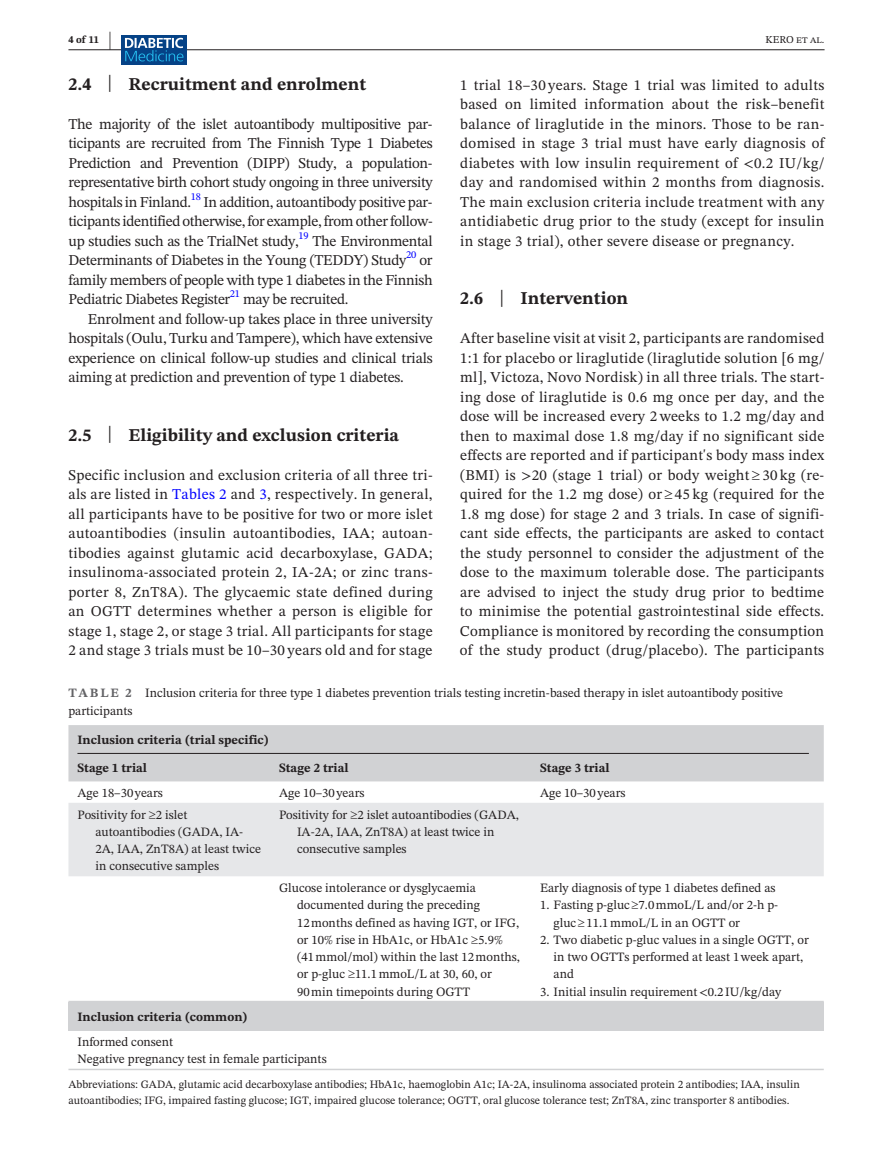
<style>
.page{position:relative;width:893px;height:1174px;background:#fff}
.page>*{position:absolute;margin:0;border:0;box-sizing:border-box;transform-origin:0 0}
.t1{font:700 18px "STIX Two Text";color:#231f20}
.t2{font:15px/19.5px "STIX Two Text";letter-spacing:-.01em;color:#231f20;text-align:justify}
.t3{font:12.75px/17.2px "STIX Two Text";color:#231f20}
.t4{font:700 12.75px "STIX Two Text";color:#231f20}
.t5{font:11.25px/15.8px "STIX Two Text";color:#231f20}
.t6{font:10.5px "STIX Two Text";color:#231f20}
.t7{font:10.5px "STIX Two Text";letter-spacing:-.02em;color:#00f}
.t8{font:700 10.5px "STIX Two Text";color:#231f20}
.s1{font-size:21px}
.s2{font-weight:400;font-size:23.7px}
.s3{font-family:"STIX"}
.s4{font-weight:700;color:#636366}
.s5{color:#00f}
</style>
<div class="page">
<hr style="left:68px;top:49px;width:756px;height:1px;background:#231f20">
<div style="left:121px;top:35px;width:65px;height:30px;background:#054286"></div>
<svg style="left:125px;top:38px;width:58px;height:23px"></svg>
<div style="left:68px;top:725px;width:756px;height:56px;background:#d1d2d4"></div>
<div style="left:68px;top:803px;width:756px;height:73px;background:#e6e7e9"></div>
<hr style="left:68px;top:1000px;width:202px;height:2px;background:#d1d2d4">
<hr style="left:270px;top:1000px;width:261px;height:2px;background:#d1d2d4">
<hr style="left:531px;top:1000px;width:293px;height:2px;background:#d1d2d4">
<hr style="left:77px;top:753px;width:732px;height:1px;background:#231f20">
<div style="left:68px;top:1002px;width:756px;height:28px;background:#d1d2d4"></div>
<hr style="left:68px;top:1068px;width:171px;height:2px;background:#d1d2d4">
<hr style="left:239px;top:1068px;width:333px;height:2px;background:#d1d2d4">
<hr style="left:572px;top:1068px;width:252px;height:2px;background:#d1d2d4">
<p class="t8" style="left:68px;top:32px;width:44px">4 of 11 <span class="s1">|</span></p>
<p class="t6" style="left:765px;top:32px;width:61px">KERO et al.</p>
<p class="t1" style="left:68px;top:71px;width:299px">2.4 <span class="s2">|</span> Recruitment and enrolment</p>
<p class="t2" style="left:68px;top:114px;width:366px">The majority of the islet autoantibody multipositive par&shy;ticipants are recruited from The Finnish Type 1 Diabetes Prediction and Prevention (DIPP) Study, a population&shy;representative birth cohort study ongoing in three university hospitals in Finland.</p>
<p class="t2" style="left:460px;top:75px;width:366px">1 trial 18–30 years. Stage 1 trial was limited to adults based on limited information about the risk–benefit balance of liraglutide in the minors. Those to be ran&shy;domised in stage 3 trial must have early diagnosis of diabetes with low insulin requirement of <span class="s3">&lt;</span>0.2 IU/kg/ day and randomised within 2 months from diagnosis.<br>The main exclusion criteria include treatment with any antidiabetic drug prior to the study (except for insulin in stage 3 trial), other severe disease or pregnancy.</p>
<p class="t7" style="left:191px;top:189px;width:12px">18</p>
<p class="t2" style="left:68px;top:192px;width:366px;text-indent:135px">In addition, autoantibody positive par&shy;ticipantsidentifiedotherwise,for example,fromotherfollow&shy;up studies such as the TrialNet study,</p>
<p class="t7" style="left:299px;top:228px;width:12px">19</p>
<p class="t2" style="left:68px;top:231px;width:366px;text-indent:244px">The Environmental<br>Determinants of Diabetes in the Young (TEDDY) Study</p>
<p class="t7" style="left:406px;top:247px;width:12px">20</p>
<p class="t2" style="left:68px;top:250px;width:366px;text-indent:351px">or family members of people with type 1 diabetes in the Finnish Pediatric Diabetes Register</p>
<p class="t1" style="left:460px;top:285px;width:169px">2.6 <span class="s2">|</span> Intervention</p>
<p class="t2" style="left:460px;top:328px;width:366px">After baseline visit at visit 2, participants are randomised 1:1 for placebo or liraglutide (liraglutide solution [6 mg/ ml], Victoza, Novo Nordisk) in all three trials. The start&shy;ing dose of liraglutide is 0.6 mg once per day, and the dose will be increased every 2 weeks to 1.2 mg/day and then to maximal dose 1.8 mg/day if no significant side effects are reported and if participant's body mass index (BMI) is <span class="s3">&gt;</span>20 (stage 1 trial) or body weight ≥ 30 kg (re&shy;quired for the 1.2 mg dose) or ≥ 45 kg (required for the 1.8 mg dose) for stage 2 and 3 trials. In case of signifi&shy;cant side effects, the participants are asked to contact the study personnel to consider the adjustment of the dose to the maximum tolerable dose. The participants are advised to inject the study drug prior to bedtime to minimise the potential gastrointestinal side effects.<br>Compliance is monitored by recording the consumption of the study product (drug/placebo). The participants</p>
<p class="t3" style="left:68px;top:684px;width:716px;line-height:18px"><span class="s4">TABLE 2</span> Inclusion criteria for three type 1 diabetes prevention trials testing incretin-based therapy in islet autoantibody positive participants</p>
<p class="t4" style="left:77px;top:730px;width:193px">Inclusion criteria (trial specific)</p>
<p class="t4" style="left:77px;top:759px;width:71px">Stage 1 trial</p>
<p class="t4" style="left:279px;top:759px;width:71px">Stage 2 trial</p>
<p class="t4" style="left:540px;top:759px;width:71px">Stage 3 trial</p>
<p class="t3" style="left:77px;top:784px;width:87px">Age 18–30 years</p>
<p class="t3" style="left:279px;top:784px;width:87px">Age 10–30 years</p>
<p class="t3" style="left:540px;top:784px;width:87px">Age 10–30 years</p>
<p class="t3" style="left:95px;top:805px;width:167px;text-indent:-18px">Positivity for ≥2 islet autoantibodies (GADA, IA-<br>2A, IAA, ZnT8A) at least twice in consecutive samples</p>
<p class="t3" style="left:297px;top:805px;width:223px;text-indent:-18px">Positivity for ≥2 islet autoantibodies (GADA,<br>IA-2A, IAA, ZnT8A) at least twice in consecutive samples</p>
<p class="t3" style="left:297px;top:879px;width:224px;text-indent:-18px">Glucose intolerance or dysglycaemia documented during the preceding 12months defined as having IGT, or IFG, or 10% rise in HbA1c, or HbA1c ≥5.9% (41mmol/mol) within the last 12months, or p-gluc ≥11.1mmoL/L at 30, 60, or 90min timepoints during OGTT</p>
<p class="t3" style="left:540px;top:879px;width:237px">Early diagnosis of type 1 diabetes defined as</p>
<p class="t7" style="left:230px;top:286px;width:12px">21</p>
<p class="t2" style="left:243px;top:289px;width:107px">may be recruited.</p>
<p class="t2" style="left:88px;top:309px;width:346px">Enrolment and follow-up takes place in three university</p>
<p class="t2" style="left:68px;top:328px;width:366px">hospitals (Oulu, Turku and Tampere), which have extensive</p>
<p class="t2" style="left:68px;top:348px;width:366px">experience on clinical follow-up studies and clinical trials</p>
<p class="t2" style="left:68px;top:367px;width:337px">aiming at prediction and prevention of type 1 diabetes.</p>
<p class="t1" style="left:68px;top:422px;width:332px">2.5 <span class="s2">|</span> Eligibility and exclusion criteria</p>
<p class="t2" style="left:68px;top:465px;width:366px">Specific inclusion and exclusion criteria of all three tri&shy;als are listed in <span class="s5">Tables 2</span> and <span class="s5">3</span>, respectively. In general, all participants have to be positive for two or more islet autoantibodies (insulin autoantibodies, IAA; autoan&shy;tibodies against glutamic acid decarboxylase, GADA; insulinoma-associated protein 2, IA-2A; or zinc trans&shy;porter 8, ZnT8A). The glycaemic state defined during an OGTT determines whether a person is eligible for stage 1, stage 2, or stage 3 trial. All participants for stage 2 and stage 3 trials must be 10–30 years old and for stage</p>
<p class="t3" style="left:554px;top:896px;width:226px;text-indent:-14px">1. Fasting p-gluc≥7.0mmoL/L and/or 2-h p&shy;gluc≥11.1mmoL/L in an OGTT or</p>
<p class="t3" style="left:554px;top:931px;width:257px;text-indent:-14px">2. Two diabetic p-gluc values in a single OGTT, or in two OGTTs performed at least 1week apart, and</p>
<p class="t3" style="left:540px;top:982px;width:243px">3. Initial insulin requirement<span class="s3">&lt;</span>0.2 IU/kg/day</p>
<p class="t4" style="left:77px;top:1008px;width:172px">Inclusion criteria (common)</p>
<p class="t3" style="left:77px;top:1033px;width:251px">Informed consent<br>Negative pregnancy test in female participants</p>
<p class="t5" style="left:68px;top:1076px;width:733px">Abbreviations: GADA, glutamic acid decarboxylase antibodies; HbA1c, haemoglobin A1c; IA-2A, insulinoma associated protein 2 antibodies; IAA, insulin autoantibodies; IFG, impaired fasting glucose; IGT, impaired glucose tolerance; OGTT, oral glucose tolerance test; ZnT8A, zinc transporter 8 antibodies.</p>
</div>
